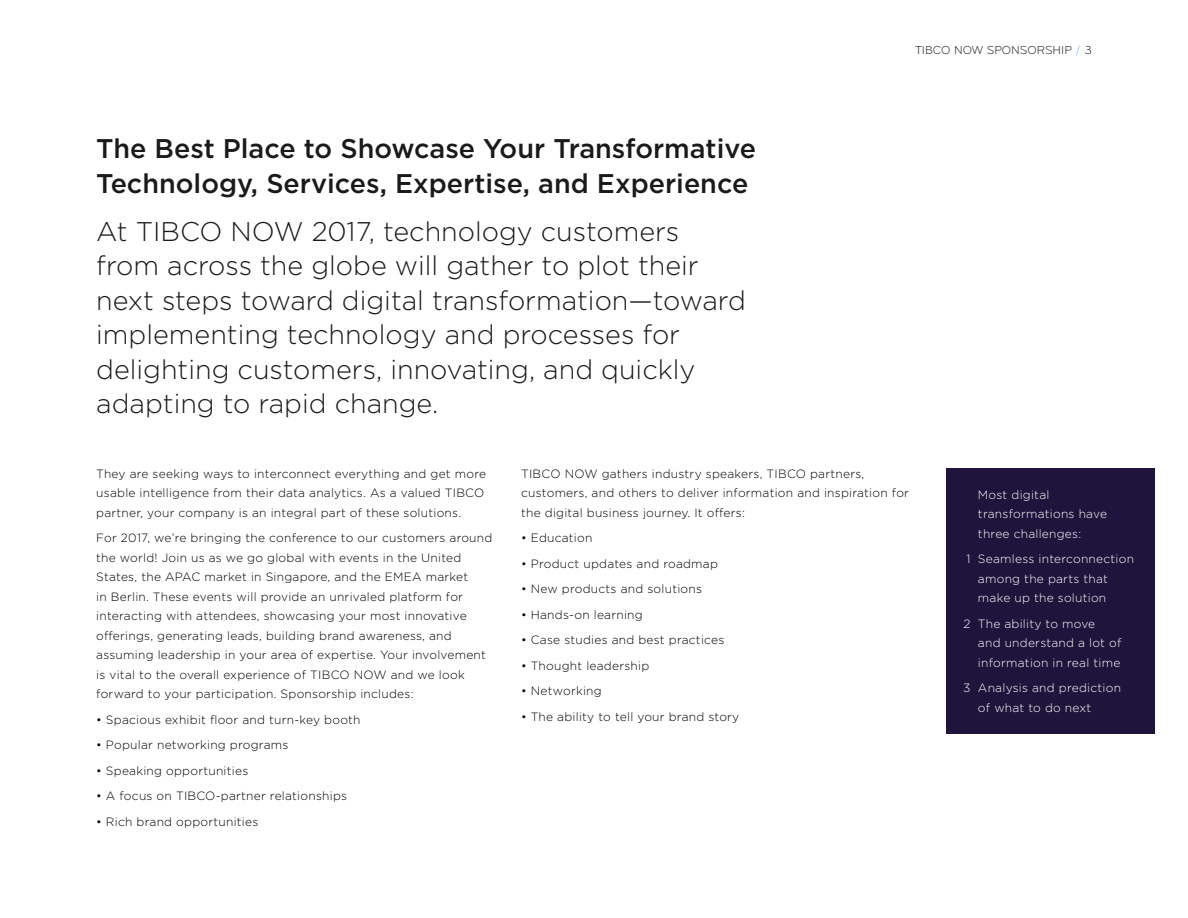
<style>
.page{position:relative;width:1188px;height:918px;background:#fff}
.page>*{position:absolute;margin:0;border:0;box-sizing:border-box;transform-origin:0 0}
.t1{font:300 27px/34.5px "Gotham";color:#1a1a1a}
.t2{font:500 27px/34.5px "Gotham";color:#1a1a1a}
.t3{font:300 12px/19.5px "Gotham";letter-spacing:.02em;color:#000}
.t4{font:300 12px/19.5px "Gotham";letter-spacing:.02em;color:#fff}
.t5{font:12px "Bryant Pro";color:#333}
.s1{color:#74beff}
</style>
<div class="page">
<div style="left:946px;top:468px;width:209px;height:266px;background:#1f143b"></div>
<h1 class="t2" style="left:96px;top:131px;width:661px">The Best Place to Showcase Your Transformative<br>Technology, Services, Expertise, and Experience</h1>
<p class="t1" style="left:96px;top:213px;width:651px">At TIBCO NOW 2017, technology customers from across the globe will gather to plot their next steps toward digital transformation—toward implementing technology and processes for delighting customers, innovating, and quickly adapting to rapid change.</p>
<p class="t5" style="left:915px;top:43px;width:178px">TIBCO NOW SPONSORSHIP <span class="s1">/</span> 3</p>
<p class="t3" style="left:96px;top:463px;width:391px">They are seeking ways to interconnect everything and get more usable intelligence from their data analytics. As a valued TIBCO partner, your company is an integral part of these solutions.</p>
<p class="t3" style="left:96px;top:528px;width:398px">For 2017, we’re bringing the conference to our customers around the world! Join us as we go global with events in the United States, the APAC market in Singapore, and the EMEA market<br>in Berlin. These events will provide an unrivaled platform for interacting with attendees, showcasing your most innovative offerings, generating leads, building brand awareness, and assuming leadership in your area of expertise. Your involvement is vital to the overall experience of TIBCO NOW and we look forward to your participation. Sponsorship includes:</p>
<p class="t3" style="left:96px;top:709px;width:266px">• Spacious exhibit floor and turn-key booth</p>
<p class="t3" style="left:96px;top:735px;width:194px">• Popular networking programs</p>
<p class="t3" style="left:96px;top:760px;width:154px">• Speaking opportunities</p>
<p class="t3" style="left:96px;top:786px;width:252px">• A focus on TIBCO-partner relationships</p>
<p class="t3" style="left:96px;top:811px;width:164px">• Rich brand opportunities</p>
<p class="t3" style="left:521px;top:463px;width:389px">TIBCO NOW gathers industry speakers, TIBCO partners, customers, and others to deliver information and inspiration for the digital business journey. It offers:</p>
<p class="t3" style="left:521px;top:528px;width:73px">• Education</p>
<p class="t3" style="left:521px;top:553px;width:198px">• Product updates and roadmap</p>
<p class="t3" style="left:521px;top:579px;width:182px">• New products and solutions</p>
<p class="t3" style="left:521px;top:604px;width:123px">• Hands-on learning</p>
<p class="t3" style="left:521px;top:630px;width:205px">• Case studies and best practices</p>
<p class="t3" style="left:521px;top:655px;width:130px">• Thought leadership</p>
<p class="t3" style="left:521px;top:681px;width:82px">• Networking</p>
<p class="t3" style="left:521px;top:706px;width:220px">• The ability to tell your brand story</p>
<p class="t4" style="left:966px;top:549px;width:6px">1</p>
<p class="t4" style="left:963px;top:613px;width:9px">2</p>
<p class="t4" style="left:963px;top:678px;width:9px">3</p>
<p class="t4" style="left:978px;top:484px;width:131px">Most digital transformations have three challenges:</p>
<p class="t4" style="left:978px;top:549px;width:158px">Seamless interconnection among the parts that make up the solution</p>
<p class="t4" style="left:978px;top:613px;width:145px">The ability to move<br>and understand a lot of information in real time</p>
<p class="t4" style="left:978px;top:678px;width:145px">Analysis and prediction of what to do next</p>
</div>
